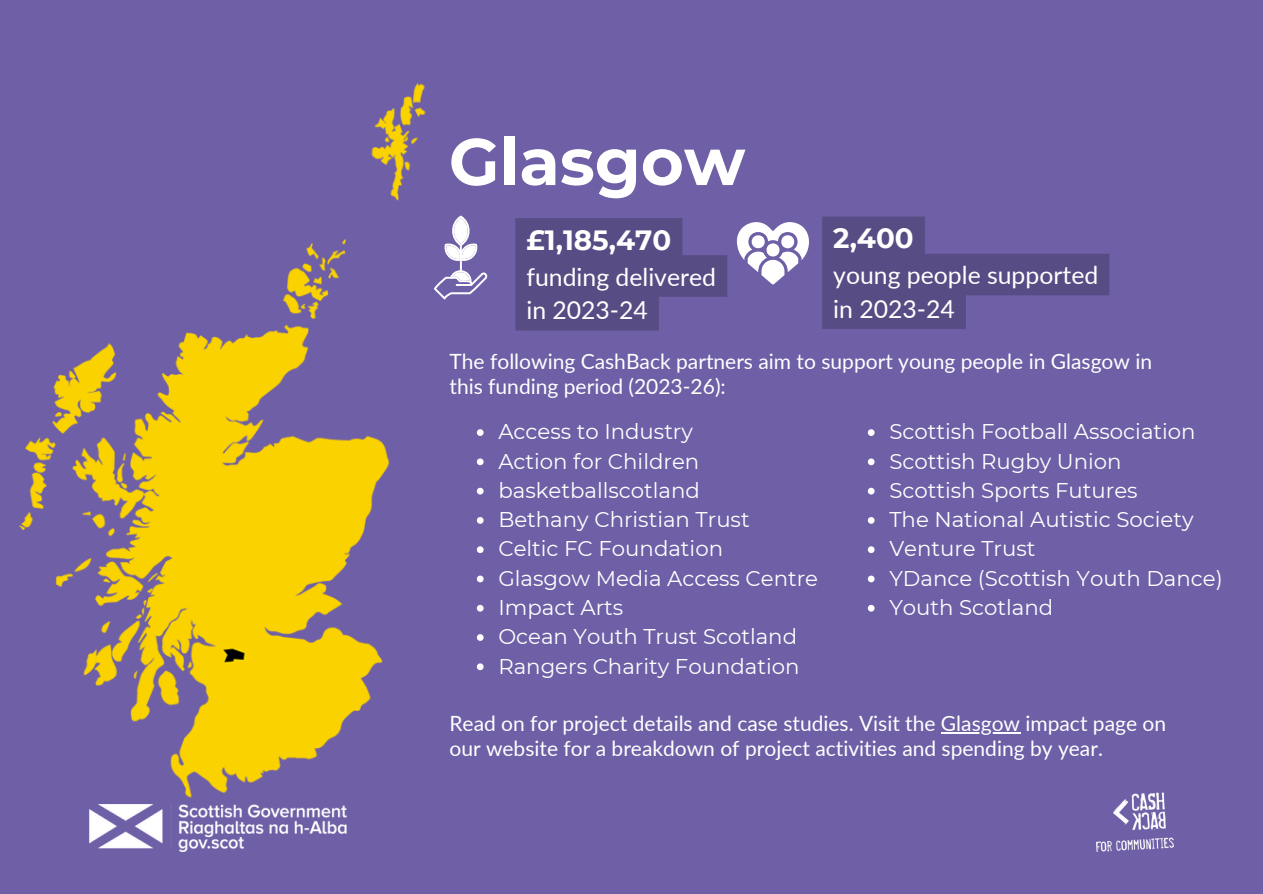
<style>
.page{position:relative;width:1263px;height:894px;background:#fff}
.page>*{position:absolute;margin:0;border:0;box-sizing:border-box;transform-origin:0 0}
.t1{font:700 65.7px "Montserrat";color:#fff}
.t2{font:700 27.75px "Montserrat";color:#fff}
.t3{font:24.75px/33.8px "Lato";color:#fff}
.t4{font:21.3px "Montserrat";color:#fff}
.t5{font:21px/25px "Lato";color:#fff}
</style>
<div class="page">
<div style="left:0;top:0;width:1263px;height:893px;background:#6e5fa6"></div>
<img style="left:19px;top:83px;width:464px;height:715px">
<svg style="left:515px;top:218px;width:212px;height:112px"></svg>
<svg style="left:822px;top:216px;width:287px;height:113px"></svg>
<svg style="left:737px;top:222px;width:72px;height:62px"></svg>
<svg style="left:434px;top:215px;width:54px;height:84px"></svg>
<svg style="left:868px;top:429px;width:7px;height:7px"></svg>
<svg style="left:868px;top:458px;width:7px;height:7px"></svg>
<svg style="left:868px;top:487px;width:7px;height:7px"></svg>
<svg style="left:868px;top:517px;width:7px;height:6px"></svg>
<svg style="left:868px;top:546px;width:7px;height:7px"></svg>
<svg style="left:868px;top:575px;width:7px;height:7px"></svg>
<svg style="left:868px;top:604px;width:7px;height:7px"></svg>
<svg style="left:477px;top:429px;width:7px;height:7px"></svg>
<svg style="left:477px;top:458px;width:7px;height:7px"></svg>
<svg style="left:477px;top:487px;width:7px;height:7px"></svg>
<svg style="left:477px;top:517px;width:7px;height:6px"></svg>
<svg style="left:477px;top:546px;width:7px;height:7px"></svg>
<svg style="left:477px;top:575px;width:7px;height:7px"></svg>
<svg style="left:477px;top:604px;width:7px;height:7px"></svg>
<svg style="left:477px;top:634px;width:7px;height:6px"></svg>
<svg style="left:477px;top:663px;width:7px;height:7px"></svg>
<hr style="left:941px;top:732px;width:79px;height:1px;background:#fff">
<img style="left:89px;top:804px;width:258px;height:47px">
<img style="left:1096px;top:792px;width:78px;height:58px">
<p class="t1" style="left:449px;top:121px;width:298px">Glasgow</p>
<h1 class="t2" style="left:526px;top:222px;width:146px">£1,185,470</h1>
<h1 class="t3" style="left:526px;top:259px;width:191px">funding delivered in 2023-24</h1>
<p class="t2" style="left:833px;top:221px;width:82px">2,400</p>
<p class="t3" style="left:833px;top:257px;width:266px">young people supported in 2023-24</p>
<p class="t5" style="left:449px;top:348px;width:704px">The following CashBack partners aim to support young people in Glasgow in this funding period (2023-26):</p>
<p class="t4" style="left:498px;top:418px;width:196px">Access to Industry</p>
<p class="t4" style="left:498px;top:448px;width:202px">Action for Children</p>
<p class="t4" style="left:498px;top:477px;width:203px">basketballscotland</p>
<p class="t4" style="left:498px;top:506px;width:253px">Bethany Christian Trust</p>
<p class="t4" style="left:498px;top:535px;width:226px">Celtic FC Foundation</p>
<p class="t4" style="left:498px;top:565px;width:321px">Glasgow Media Access Centre</p>
<p class="t4" style="left:498px;top:594px;width:126px">Impact Arts</p>
<p class="t4" style="left:498px;top:623px;width:300px">Ocean Youth Trust Scotland</p>
<p class="t4" style="left:498px;top:652px;width:303px">Rangers Charity Foundation</p>
<p class="t5" style="left:449px;top:710px;width:718px">Read on for project details and case studies. Visit the Glasgow impact page on</p>
<p class="t5" style="left:449px;top:735px;width:655px">our website for a breakdown of project activities and spending by year.</p>
<h2 class="t4" style="left:889px;top:418px;width:308px">Scottish Football Association</h2>
<h2 class="t4" style="left:889px;top:448px;width:234px">Scottish Rugby Union</h2>
<p class="t4" style="left:889px;top:477px;width:250px">Scottish Sports Futures</p>
<p class="t4" style="left:889px;top:506px;width:306px">The National Autistic Society</p>
<p class="t4" style="left:889px;top:535px;width:148px">Venture Trust</p>
<p class="t4" style="left:889px;top:565px;width:335px">YDance (Scottish Youth Dance)</p>
<p class="t4" style="left:889px;top:594px;width:165px">Youth Scotland</p>
</div>
